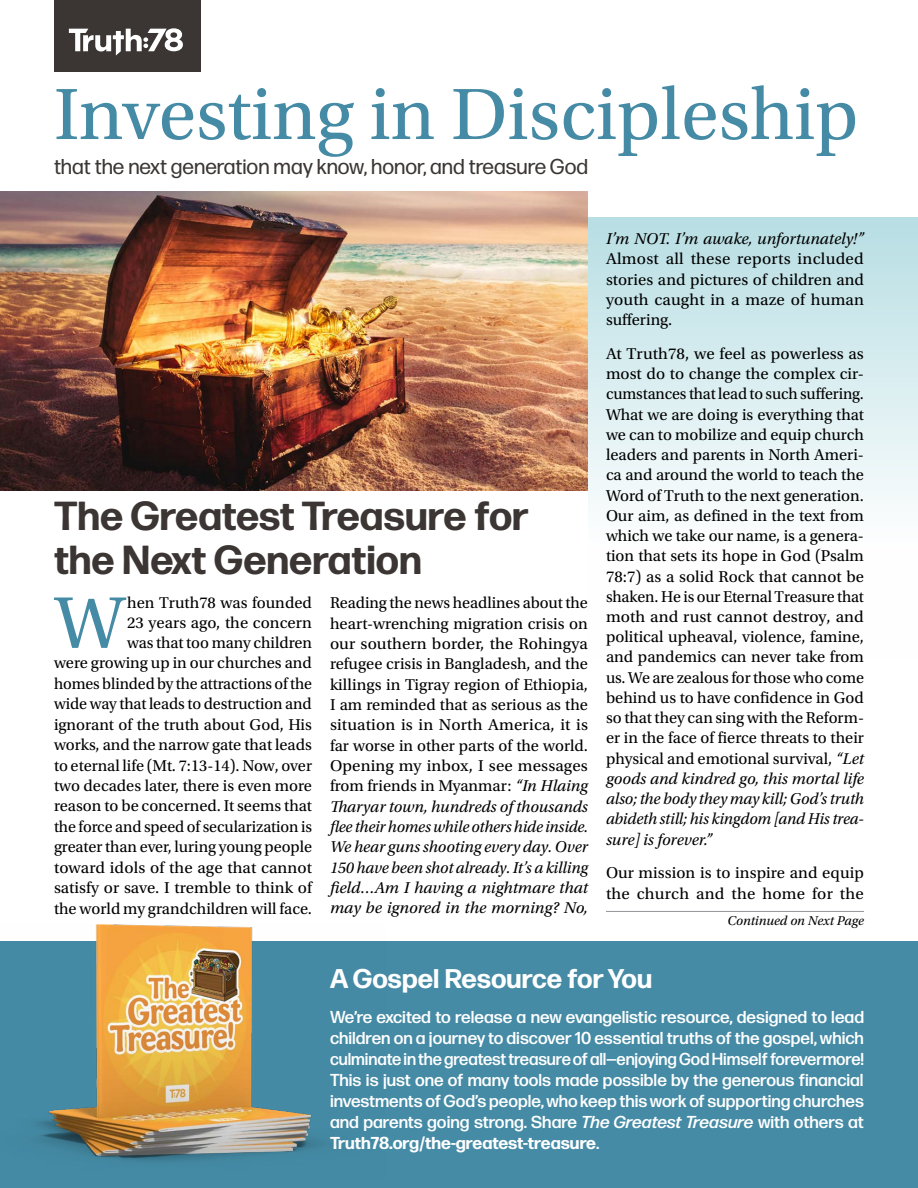
<style>
.page{position:relative;width:918px;height:1188px;background:#fff}
.page>*{position:absolute;margin:0;border:0;box-sizing:border-box;transform-origin:0 0}
.t1{font:77.1px "Utopia Std";color:#458ba5}
.t2{font:76.5px "Utopia Std";color:#458ba5}
.t3{font:700 40.5px/44px "Forma DJR Text";color:#3b3633}
.t4{font:700 27px "Forma DJR Text";color:#fff}
.t5{font:21.45px "Forma DJR Text";color:#3b3633}
.t6{font:500 17.25px/21px "Forma DJR Text";color:#fff;text-align:justify}
.t7{font:16.5px/20.4px "Utopia Std";color:#000;text-align:justify}
.t8{font:italic 16.5px "Utopia Std";color:#000}
.t9{font:italic 13.5px "Utopia Std";color:#000}
.s1{font-style:italic}
.s2{font-weight:700}
</style>
<div class="page">
<div style="left:0;top:942px;width:918px;height:246px;background:#458ba5"></div>
<div style="left:588px;top:217px;width:330px;height:442px;background:linear-gradient(to bottom,#bbe0e5,#fff)"></div>
<div style="left:54px;top:0;width:146px;height:71px;background:#3b3633"></div>
<svg style="left:69px;top:28px;width:114px;height:28px"></svg>
<img style="left:0;top:191px;width:588px;height:299px">
<img style="left:0;top:924px;width:385px;height:238px">
<hr style="left:606px;top:911px;width:258px;height:1px;background:#939598">
<h2 class="t2" style="left:54px;top:73px;width:806px">Investing in Discipleship</h2>
<h3 class="t5" style="left:54px;top:153px;width:536px">that the next generation may know, honor, and treasure God</h3>
<h3 class="t3" style="left:54px;top:493px;width:476px">The Greatest Treasure for the Next Generation</h3>
<h1 class="t1" style="left:55px;top:581px;width:71px">W</h1>
<p class="t7" style="left:54px;top:593px;width:260px;text-align:right">hen Truth78 was founded<br>23 years ago, the concern<br>was that too many children<br>were growing up in our churches and homes blinded by the attractions of the wide way that leads to destruction and ignorant of the truth about God, His works, and the narrow gate that leads to eternal life (Mt. 7:13-14). Now, over two decades later, there is even more reason to be concerned. It seems that the force and speed of secularization is greater than ever, luring young people toward idols of the age that cannot satisfy or save. I tremble to think of the world my grandchildren will face.</p>
<p class="t7" style="left:330px;top:593px;width:260px">Reading the news headlines about the heart-wrenching migration crisis on our southern border, the Rohingya refugee crisis in Bangladesh, and the killings in Tigray region of Ethiopia, I am reminded that as serious as the situation is in North America, it is far worse in other parts of the world.<br>Opening my inbox, I see messages from friends in Myanmar: <span class="s1">“In Hlaing Tharyar town, hundreds of thousands flee their homes while others hide inside.<br>We hear guns shooting every day. Over 150 have been shot already. It’s a killing field…Am I having a nightmare that may be ignored in the morning? No,</span></p>
<p class="t8" style="left:606px;top:230px;width:259px">I’m NOT. I’m awake, unfortunately!”</p>
<p class="t7" style="left:606px;top:249px;width:260px">Almost all these reports included stories and pictures of children and youth caught in a maze of human suffering.</p>
<p class="t7" style="left:606px;top:344px;width:260px">At Truth78, we feel as powerless as most do to change the complex cir&shy;cumstances that lead to such suffering.<br>What we are doing is everything that we can to mobilize and equip church leaders and parents in North Ameri&shy;ca and around the world to teach the Word of Truth to the next generation.<br>Our aim, as defined in the text from which we take our name, is a genera&shy;tion that sets its hope in God (Psalm 78:7) as a solid Rock that cannot be shaken. He is our Eternal Treasure that moth and rust cannot destroy, and political upheaval, violence, famine, and pandemics can never take from us. We are zealous for those who come behind us to have confidence in God so that they can sing with the Reform&shy;er in the face of fierce threats to their physical and emotional survival, <span class="s1">“Let goods and kindred go, this mortal life also; the body they may kill; God’s truth abideth still; his kingdom [and His trea&shy;sure] is forever.”</span></p>
<p class="t7" style="left:606px;top:863px;width:259px">Our mission is to inspire and equip the church and the home for the</p>
<p class="t9" style="left:728px;top:914px;width:138px">Continued on Next Page</p>
<h3 class="t4" style="left:330px;top:962px;width:324px">A Gospel Resource for You</h3>
<p class="t6" style="left:330px;top:1006px;width:536px">We’re excited to release a new evangelistic resource, designed to lead children on a journey to discover 10 essential truths of the gospel, which culminate in the greatest treasure of all—enjoying God Himself forevermore!<br>This is just one of many tools made possible by the generous financial investments of God’s people, who keep this work of supporting churches and parents going strong. Share <span class="s1">The Greatest Treasure</span> with others at <span class="s2">Truth78.org/the-greatest-treasure</span>.</p>
</div>
